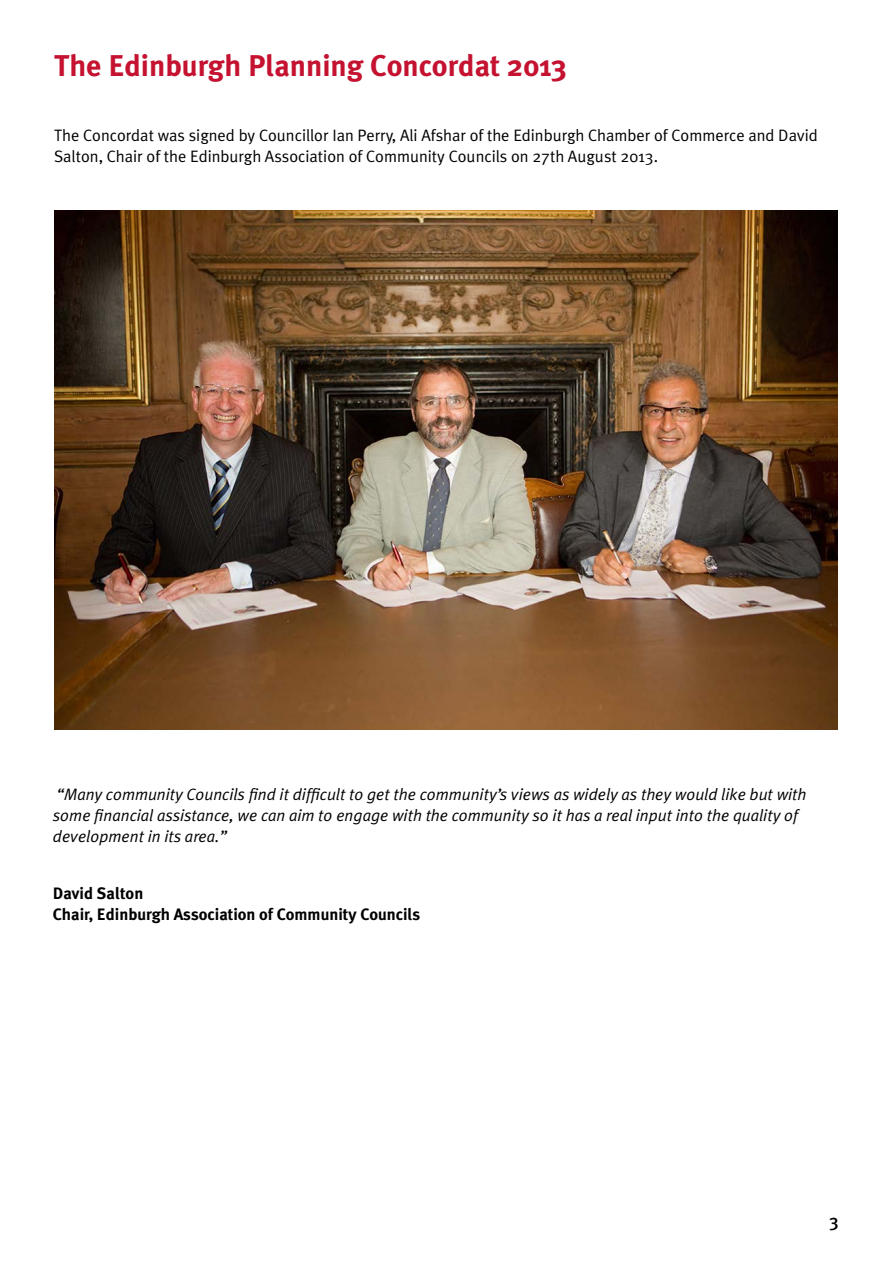
<style>
.page{position:relative;width:893px;height:1263px;background:#fff}
.page>*{position:absolute;margin:0;border:0;box-sizing:border-box;transform-origin:0 0}
.t1{font:700 30px "Meta Plus";color:#c41230}
.t2{font:500 18px "Meta Plus";color:#000}
.t3{font:italic 16.5px/21px "Meta Plus Normal";color:#000}
.t4{font:16.5px/21px "Meta Plus Normal";color:#000}
.t5{font:700 16.5px/21px "Meta Plus";color:#000}
</style>
<div class="page">
<img style="left:54px;top:210px;width:784px;height:519px">
<h1 class="t1" style="left:54px;top:48px;width:515px">The Edinburgh Planning Concordat 2013</h1>
<p class="t4" style="left:54px;top:124px;width:765px">The Concordat was signed by Councillor Ian Perry, Ali Afshar of the Edinburgh Chamber of Commerce and David<br>Salton, Chair of the Edinburgh Association of Community Councils on 27th August 2013.</p>
<p class="t3" style="left:53px;top:783px;width:755px">“Many community Councils find it difficult to get the community’s views as widely as they would like but with some financial assistance, we can aim to engage with the community so it has a real input into the quality of development in its area.”</p>
<p class="t5" style="left:53px;top:882px;width:369px">David Salton<br>Chair, Edinburgh Association of Community Councils</p>
<p class="t2" style="left:830px;top:1211px;width:11px">3</p>
</div>
